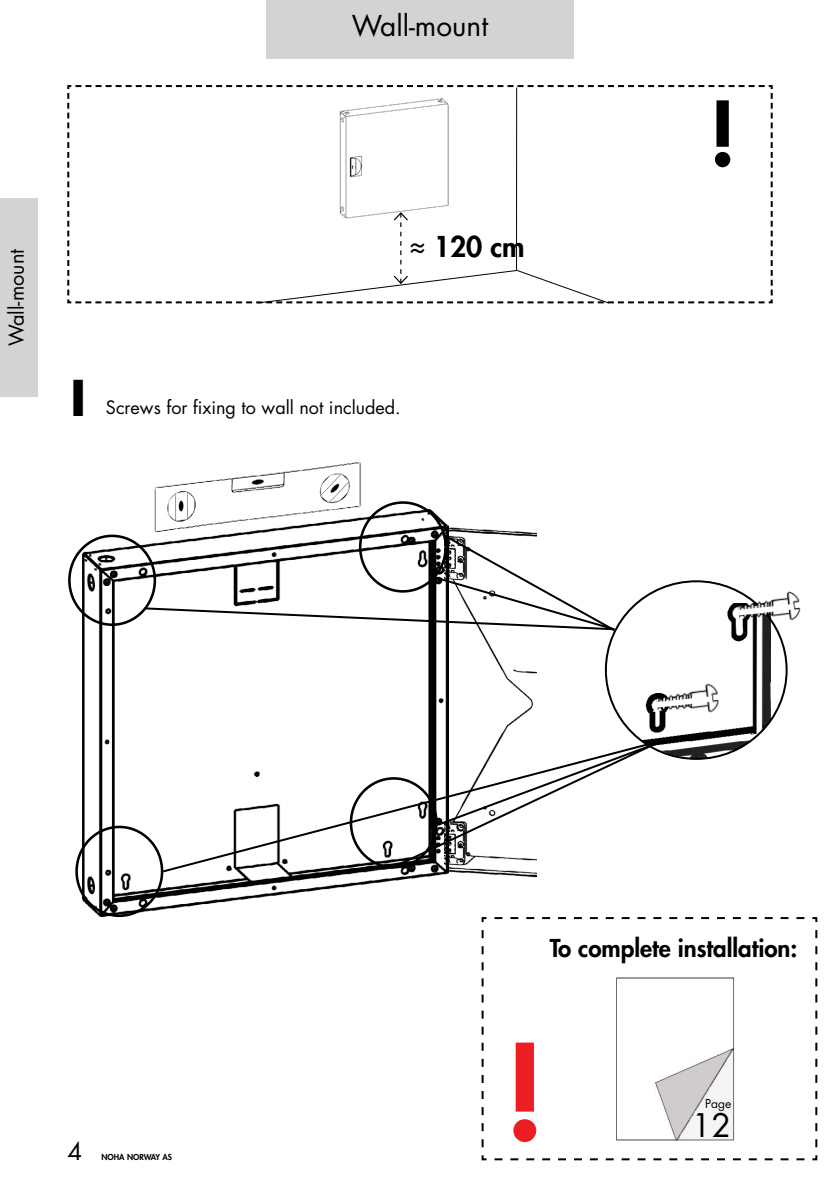
<style>
.page{position:relative;width:840px;height:1191px;background:#fff}
.page>*{position:absolute;margin:0;border:0;box-sizing:border-box;transform-origin:0 0}
.t1{font:800 128.6px "Futura Std";color:#ed1d24}
.t2{font:800 86.4px "Futura Std";color:#000}
.t3{font:700 48px "Futura Std";color:#000}
.t4{font:31.6px "Futura Std";color:#000}
.t5{font:28px "Futura Std";color:#000}
.t6{font:800 28px "Futura Std";color:#000}
.t7{font:800 24px "Futura Std";color:#000}
.t8{font:24px "Futura Std";color:#000101}
.t9{font:20px "Futura Std";color:#000}
.t10{font:18px "Futura Std";color:#000}
.t11{font:12px "Futura Std";color:#000}
.t12{font:800 8px "Futura Std";color:#000}
</style>
<div class="page">
<svg style="left:67px;top:85px;width:705px;height:219px"></svg>
<div style="left:0;top:198px;width:38px;height:199px;background:#d1d3d4"></div>
<svg style="left:481px;top:917px;width:336px;height:244px"></svg>
<img style="left:611px;top:974px;width:123px;height:169px">
<div style="left:266px;top:0;width:307px;height:58px;background:#d1d3d4"></div>
<img style="left:448px;top:525px;width:88px;height:353px">
<img style="left:82px;top:509px;width:366px;height:407px">
<img style="left:127px;top:462px;width:263px;height:79px">
<div style="left:68px;top:534px;width:88px;height:92px;border:3px solid #000;border-radius:50%"></div>
<div style="left:75px;top:825px;width:88px;height:92px;border:3px solid #000;border-radius:50%"></div>
<img style="left:638px;top:603px;width:132px;height:113px">
<img style="left:736px;top:589px;width:65px;height:39px">
<svg style="left:737px;top:604px;width:56px;height:11px"></svg>
<img style="left:654px;top:680px;width:68px;height:36px">
<svg style="left:656px;top:696px;width:56px;height:11px"></svg>
<svg style="left:388px;top:716px;width:387px;height:44px"></svg>
<svg style="left:161px;top:741px;width:490px;height:132px"></svg>
<svg style="left:143px;top:532px;width:473px;height:101px"></svg>
<h3 class="t5" style="left:351px;top:8px;width:138px">Wall-mount</h3>
<p class="t9" style="left:4px;top:346px;width:99px;rotate:-90deg">Wall-mount</p>
<h3 class="t6" style="left:409px;top:229px;width:117px">≈ 120 cm</h3>
<h3 class="t3" style="left:70px;top:365px;width:17px">I</h3>
<p class="t10" style="left:106px;top:395px;width:296px">Screws for fixing to wall not included.</p>
<h2 class="t2" style="left:708px;top:79px;width:30px">!</h2>
<h3 class="t8" style="left:67px;top:1136px;width:16px">4</h3>
<p class="t12" style="left:101px;top:1152px;width:72px">NOHA NORWAY AS</p>
<h3 class="t7" style="left:549px;top:933px;width:249px">To complete installation:</h3>
<h1 class="t1" style="left:503px;top:1010px;width:43px">!</h1>
<p class="t11" style="left:704px;top:1095px;width:28px">Page</p>
<h3 class="t4" style="left:691px;top:1105px;width:40px">12</h3>
</div>
